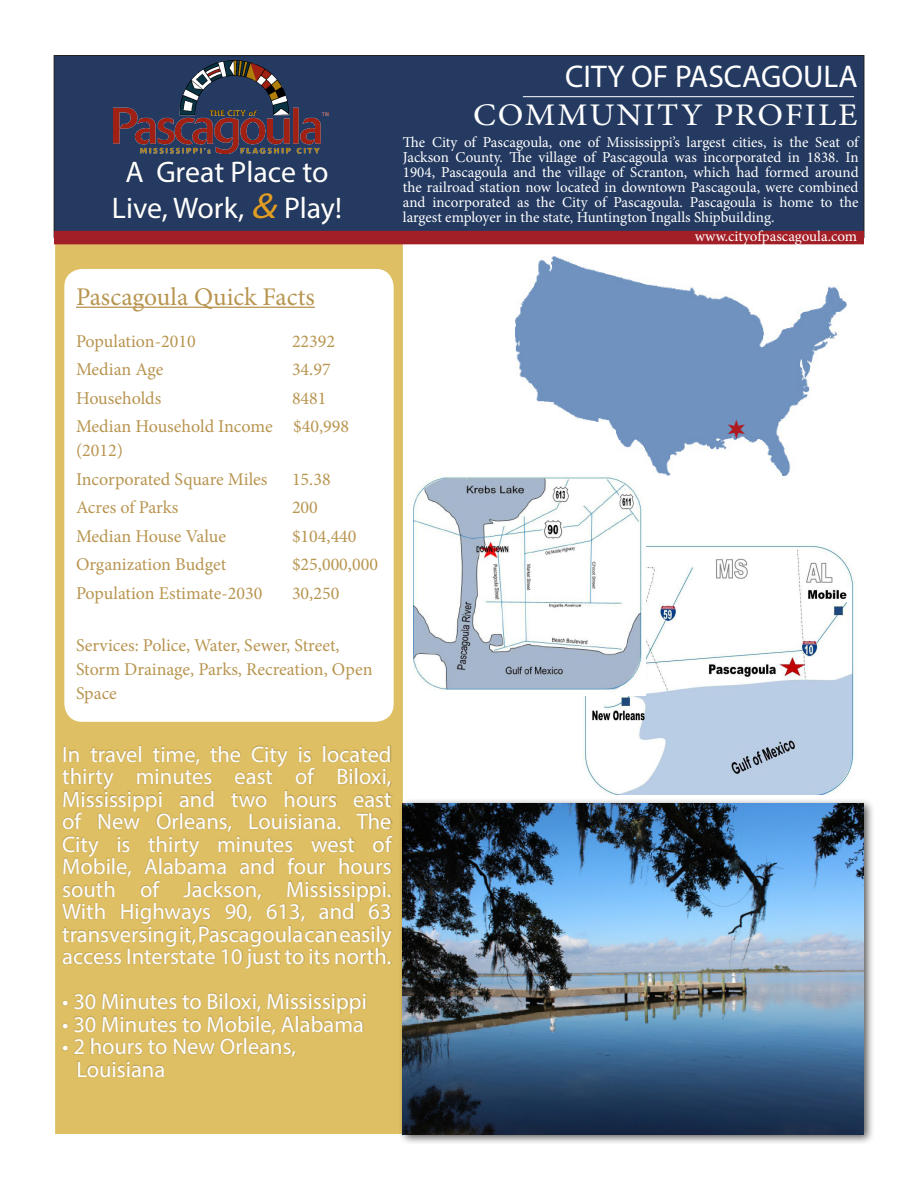
<style>
.page{position:relative;width:918px;height:1188px;background:#fff}
.page>*{position:absolute;margin:0;border:0;box-sizing:border-box;transform-origin:0 0}
.t1{font:31.5px "Myriad Pro";color:#fff}
.t2{font:31.5px "Minion Pro";letter-spacing:.05em;color:#fff;scale:1.09 1}
.t3{font:29.85px "Myriad Pro";color:#fff}
.t4{font:25.5px "Minion Pro";color:#b89550}
.t5{font:22.5px/22.5px "Myriad Pro";color:#fff;text-align:justify}
.t6{font:18px/24px "Minion Pro";color:#b89550}
.t7{font:15.15px/15px "Minion Pro";letter-spacing:-.005em;color:#fff;text-align:justify}
.t8{font:15px "Minion Pro";color:#fff}
.s1{font-style:italic;font-size:36.15px;color:#df9d25}
.s2{font-size:15px}
</style>
<div class="page">
<div style="left:55px;top:244px;width:348px;height:890px;background:#dfbf64"></div>
<div style="left:61px;top:744px;width:333px;height:333px;background:#231f20;opacity:.25"></div>
<div style="left:64px;top:269px;width:330px;height:453px;background:#fff;border-radius:18px"></div>
<hr style="left:76px;top:307px;width:239px;height:1px;background:#b89550">
<div style="left:54px;top:56px;width:810px;height:182px;background:#243a61"></div>
<img style="left:113px;top:60px;width:215px;height:93px">
<div style="left:113px;top:159px;width:228px;height:67px;background:#231f20;opacity:.25"></div>
<hr style="left:523px;top:96px;width:331px;height:1px;background:#fff">
<div style="left:398px;top:798px;width:477px;height:348px;background:#231f20;opacity:.75"></div>
<img style="left:403px;top:803px;width:461px;height:331px">
<img style="left:515px;top:256px;width:331px;height:219px">
<div style="left:54px;top:231px;width:810px;height:13px;background:#a31f27"></div>
<img style="left:583px;top:545px;width:272px;height:250px">
<img style="left:413px;top:471px;width:232px;height:225px">
<svg style="left:728px;top:419px;width:17px;height:20px"></svg>
<p class="t3" style="left:125px;top:154px;width:205px">A Great Place to</p>
<p class="t3" style="left:112px;top:189px;width:232px">Live, Work, <span class="s1">&amp;</span>Play!</p>
<p class="t4" style="left:76px;top:279px;width:240px">Pascagoula Quick Facts</p>
<p class="t6" style="left:76px;top:329px;width:121px">Population-2010</p>
<p class="t6" style="left:292px;top:329px;width:45px">22392</p>
<p class="t6" style="left:76px;top:358px;width:89px">Median Age</p>
<p class="t6" style="left:292px;top:358px;width:40px">34.97</p>
<p class="t6" style="left:76px;top:386px;width:87px">Households</p>
<p class="t6" style="left:292px;top:386px;width:36px">8481</p>
<p class="t6" style="left:76px;top:415px;width:275px">Median Household Income $40,998</p>
<p class="t6" style="left:76px;top:439px;width:49px">(2012)</p>
<p class="t6" style="left:76px;top:467px;width:193px">Incorporated Square Miles</p>
<p class="t6" style="left:292px;top:467px;width:40px">15.38</p>
<p class="t6" style="left:76px;top:496px;width:104px">Acres of Parks</p>
<p class="t6" style="left:292px;top:496px;width:27px">200</p>
<p class="t6" style="left:76px;top:524px;width:152px">Median House Value</p>
<p class="t6" style="left:292px;top:524px;width:66px">$104,440</p>
<p class="t6" style="left:76px;top:553px;width:152px">Organization Budget</p>
<p class="t6" style="left:292px;top:553px;width:87px">$25,000,000</p>
<p class="t6" style="left:76px;top:581px;width:188px">Population Estimate-2030</p>
<p class="t6" style="left:292px;top:581px;width:49px">30,250</p>
<p class="t6" style="left:76px;top:634px;width:298px">Services: Police, Water, Sewer, Street,<br>Storm Drainage, Parks, Recreation, Open<br>Space</p>
<p class="t1" style="left:565px;top:57px;width:294px">CITY OF PASCAGOULA</p>
<p class="t2" style="left:473px;top:93px;width:354px">COMMUNITY PROFILE</p>
<p class="t7" style="left:403px;top:135px;width:457px"><span class="s2">Th</span>e City of Pascagoula, one of Mississippi’s largest cities, is the Seat of Jackson County. The village of Pascagoula was incorporated in 1838. In 1904, Pascagoula and the village of Scranton, which had formed around the railroad station now located in downtown Pascagoula, were combined and incorporated as the City of Pascagoula. Pascagoula is home to the largest employer in the state, Huntington Ingalls Shipbuilding.</p>
<p class="t8" style="left:695px;top:226px;width:164px">www.cityofpascagoula.com</p>
<p class="t5" style="left:62px;top:742px;width:331px">In travel time, the City is located thirty minutes east of Biloxi, Mississippi and two hours east of New Orleans, Louisiana. The City is thirty minutes west of Mobile, Alabama and four hours south of Jackson, Mississippi.<br>With Highways 90, 613, and 63 transversing it, Pascagoula can easily access Interstate 10 just to its north.</p>
<p class="t5" style="left:62px;top:990px;width:306px">• 30 Minutes to Biloxi, Mississippi</p>
<p class="t5" style="left:62px;top:1012px;width:303px">• 30 Minutes to Mobile, Alabama</p>
<p class="t5" style="left:77px;top:1035px;width:221px;text-indent:-14px">• 2 hours to New Orleans,<br>Louisiana</p>
</div>
